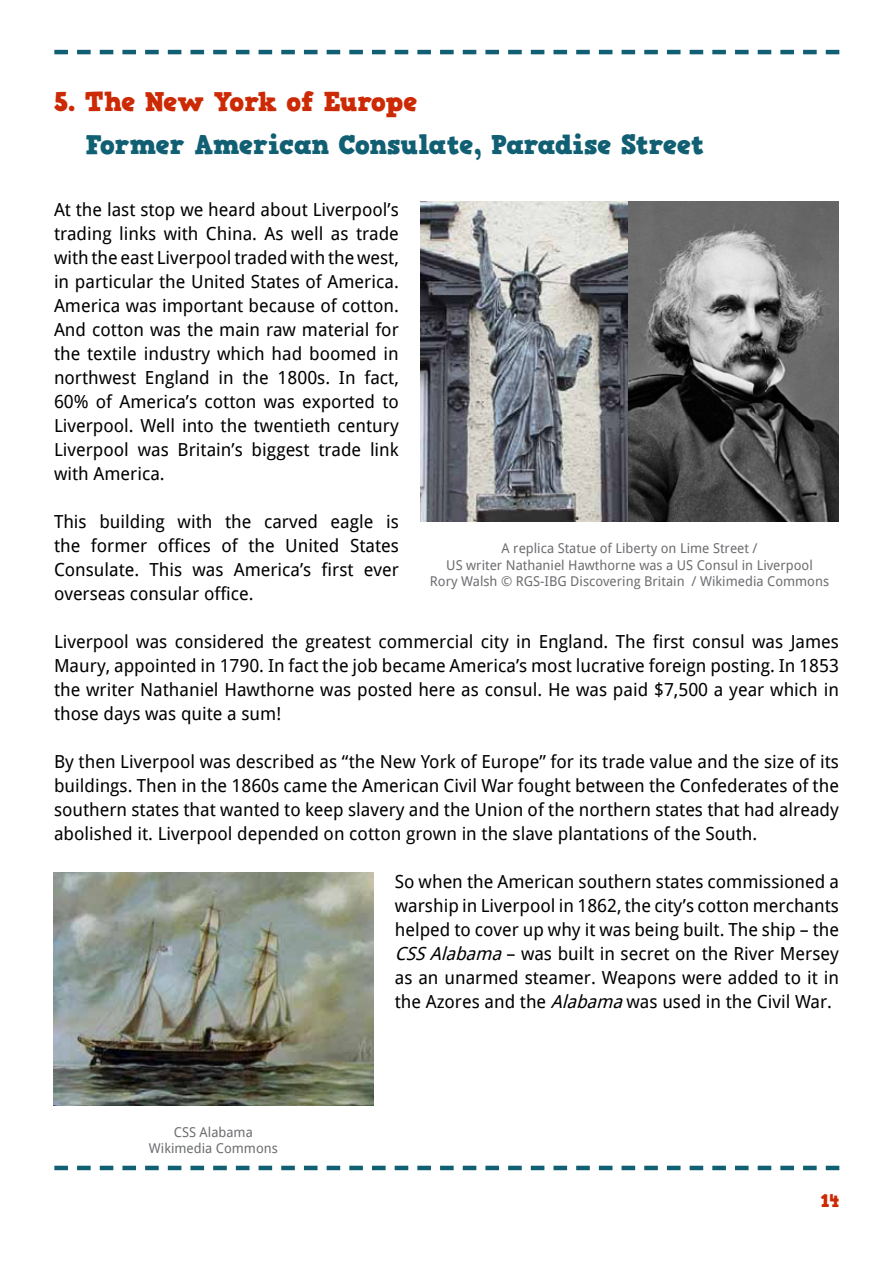
<style>
.page{position:relative;width:893px;height:1263px;background:#fff}
.page>*{position:absolute;margin:0;border:0;box-sizing:border-box;transform-origin:0 0}
.t1{font:27px "HVD Comic Serif Pro";letter-spacing:-.005em;color:#105f73}
.t2{font:27px "HVD Comic Serif Pro";color:#cc2a04}
.t3{font:18px/24px "Droid Sans";color:#000;text-align:justify}
.t4{font:18px "HVD Comic Serif Pro";color:#cc2a04}
.t5{font:13.5px/16.5px "Droid Sans";color:#6d6e71;text-align:center}
.s1{font-style:italic}
</style>
<div class="page">
<svg style="left:54px;top:50px;width:785px;height:4px"></svg>
<svg style="left:54px;top:1166px;width:785px;height:4px"></svg>
<img style="left:420px;top:202px;width:209px;height:319px">
<svg style="left:629px;top:202px;width:210px;height:319px;background:#646464"></svg>
<img style="left:53px;top:872px;width:321px;height:233px">
<h1 class="t2" style="left:54px;top:80px;width:365px">5. The New York of Europe</h1>
<h1 class="t1" style="left:86px;top:124px;width:621px">Former American Consulate, Paradise Street</h1>
<p class="t3" style="left:54px;top:198px;width:346px">At the last stop we heard about Liverpool’s trading links with China. As well as trade with the east Liverpool traded with the west, in particular the United States of America.<br>America was important because of cotton.<br>And cotton was the main raw material for the textile industry which had boomed in northwest England in the 1800s. In fact, 60% of America’s cotton was exported to Liverpool. Well into the twentieth century Liverpool was Britain’s biggest trade link with America.</p>
<p class="t3" style="left:54px;top:509px;width:346px">This building with the carved eagle is the former offices of the United States Consulate. This was America’s first ever overseas consular office.</p>
<p class="t3" style="left:54px;top:629px;width:786px">Liverpool was considered the greatest commercial city in England. The first consul was James Maury, appointed in 1790. In fact the job became America’s most lucrative foreign posting. In 1853 the writer Nathaniel Hawthorne was posted here as consul. He was paid $7,500 a year which in those days was quite a sum!</p>
<p class="t3" style="left:54px;top:749px;width:786px">By then Liverpool was described as “the New York of Europe” for its trade value and the size of its buildings. Then in the 1860s came the American Civil War fought between the Confederates of the southern states that wanted to keep slavery and the Union of the northern states that had already abolished it. Liverpool depended on cotton grown in the slave plantations of the South.</p>
<p class="t3" style="left:395px;top:869px;width:446px">So when the American southern states commissioned a warship in Liverpool in 1862, the city’s cotton merchants helped to cover up why it was being built. The ship – the <span class="s1">CSSAlabama</span>– was built in secret on the River Mersey as an unarmed steamer. Weapons were added to it in the Azores and the <span class="s1">Alabama</span>was used in the Civil War.</p>
<p class="t5" style="left:430px;top:540px;width:401px">A replica Statue of Liberty on Lime Street /<br>US writer Nathaniel Hawthorne was a US Consul in Liverpool<br>Rory Walsh © RGS-IBG Discovering Britain / Wikimedia Commons</p>
<p class="t5" style="left:149px;top:1124px;width:130px">CSS Alabama<br>Wikimedia Commons</p>
<p class="t4" style="left:820px;top:1187px;width:21px">14</p>
</div>
